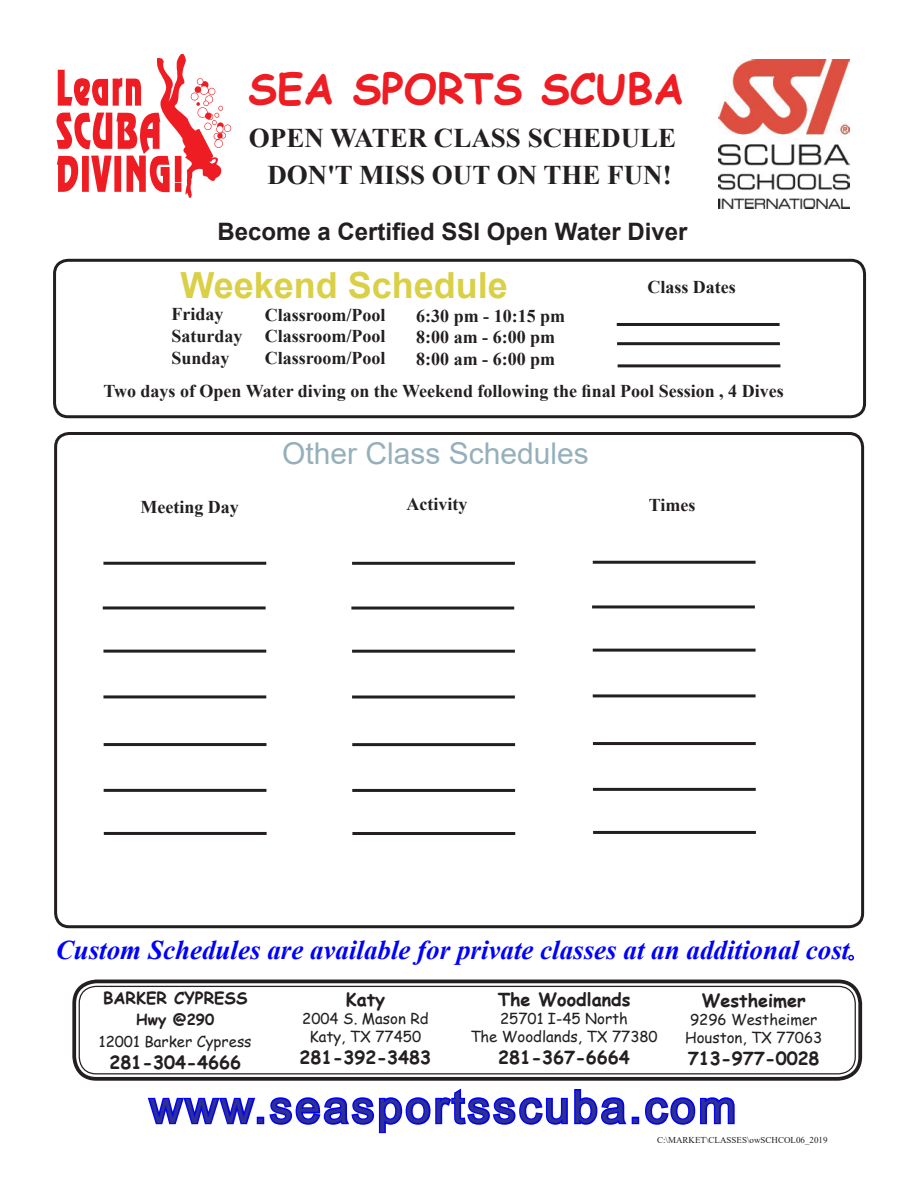
<style>
.page{position:relative;width:918px;height:1188px;background:#fff}
.page>*{position:absolute;margin:0;border:0;box-sizing:border-box;transform-origin:0 0}
.t1{font:45px "Arial";letter-spacing:.07em;color:#2e3092}
.t2{font:700 42px "Comic Sans MS";color:#ee1d23}
.t3{font:700 36px "Arial";color:#dad048}
.t4{font:30px "Arial";color:#95b0bb}
.t5{font:italic 700 27px "Times New Roman";color:#00f}
.t6{font:700 27px "Times New Roman";color:#231f20}
.t7{font:700 24px "Arial";color:#231f20}
.t8{font:700 18px "Times New Roman";color:#231f20}
.t9{font:700 18px "Comic Sans MS";color:#231f20}
.t10{font:700 16.5px "Comic Sans MS";color:#231f20}
.t11{font:15px "Comic Sans MS";color:#231f20}
.t12{font:700 15px "Comic Sans MS";color:#231f20}
.t13{font:9px "Times New Roman";color:#231f20}
</style>
<div class="page">
<img style="left:56px;top:54px;width:176px;height:144px">
<svg style="left:848px;top:954px;width:6px;height:7px"></svg>
<svg style="left:148px;top:1097px;width:109px;height:28px"></svg>
<div style="left:257px;top:1117px;width:7px;height:7px;border:3px solid #0000fd"></div>
<svg style="left:269px;top:1088px;width:358px;height:46px"></svg>
<div style="left:632px;top:1117px;width:7px;height:7px;border:3px solid #0000fd"></div>
<svg style="left:645px;top:1097px;width:90px;height:28px"></svg>
<div style="left:72px;top:980px;width:790px;height:101px;border:4px solid #231f20;border-radius:22px"></div>
<div style="left:79px;top:986px;width:777px;height:88px;border:1px solid #231f20;border-radius:17px"></div>
<img style="left:719px;top:60px;width:131px;height:149px">
<div style="left:53px;top:259px;width:813px;height:159px;border:3px solid #231f20;border-radius:14px"></div>
<hr style="left:103px;top:650px;width:163px;height:3px;background:#231f20">
<hr style="left:103px;top:606px;width:163px;height:3px;background:#231f20">
<hr style="left:103px;top:695px;width:163px;height:3px;background:#231f20">
<hr style="left:103px;top:562px;width:163px;height:3px;background:#231f20">
<hr style="left:104px;top:743px;width:162px;height:3px;background:#231f20">
<hr style="left:104px;top:789px;width:162px;height:3px;background:#231f20">
<hr style="left:104px;top:832px;width:163px;height:3px;background:#231f20">
<hr style="left:352px;top:650px;width:163px;height:3px;background:#231f20">
<hr style="left:351px;top:607px;width:163px;height:3px;background:#231f20">
<hr style="left:352px;top:695px;width:163px;height:3px;background:#231f20">
<hr style="left:352px;top:562px;width:163px;height:3px;background:#231f20">
<hr style="left:352px;top:743px;width:163px;height:3px;background:#231f20">
<hr style="left:352px;top:789px;width:163px;height:3px;background:#231f20">
<hr style="left:352px;top:832px;width:163px;height:3px;background:#231f20">
<hr style="left:593px;top:649px;width:163px;height:3px;background:#231f20">
<hr style="left:592px;top:605px;width:163px;height:3px;background:#231f20">
<hr style="left:593px;top:694px;width:163px;height:3px;background:#231f20">
<hr style="left:593px;top:561px;width:163px;height:3px;background:#231f20">
<hr style="left:593px;top:742px;width:163px;height:3px;background:#231f20">
<hr style="left:593px;top:788px;width:163px;height:3px;background:#231f20">
<hr style="left:593px;top:831px;width:163px;height:3px;background:#231f20">
<div style="left:54px;top:432px;width:810px;height:496px;border:3px solid #231f20;border-radius:14px"></div>
<hr style="left:617px;top:323px;width:163px;height:3px;background:#231f20">
<hr style="left:618px;top:364px;width:162px;height:3px;background:#231f20">
<hr style="left:617px;top:342px;width:163px;height:3px;background:#231f20">
<p class="t2" style="left:248px;top:57px;width:437px">SEA SPORTS SCUBA</p>
<p class="t6" style="left:249px;top:118px;width:429px">OPEN WATER CLASS SCHEDULE</p>
<p class="t6" style="left:267px;top:155px;width:406px">DON'T MISS OUT ON THE FUN!</p>
<p class="t7" style="left:218px;top:215px;width:471px">Become a Certified SSI Open Water Diver</p>
<p class="t3" style="left:180px;top:260px;width:329px">Weekend Schedule</p>
<p class="t8" style="left:647px;top:274px;width:90px">Class Dates</p>
<p class="t8" style="left:171px;top:301px;width:54px">Friday</p>
<p class="t8" style="left:171px;top:323px;width:73px">Saturday</p>
<p class="t8" style="left:171px;top:345px;width:60px">Sunday</p>
<p class="t8" style="left:103px;top:378px;width:682px">Two days of Open Water diving on the Weekend following the final Pool Session , 4 Dives</p>
<p class="t8" style="left:265px;top:302px;width:122px">Classroom/Pool</p>
<p class="t8" style="left:265px;top:323px;width:122px">Classroom/Pool</p>
<p class="t8" style="left:265px;top:345px;width:122px">Classroom/Pool</p>
<p class="t8" style="left:416px;top:303px;width:150px">6:30 pm - 10:15 pm</p>
<p class="t8" style="left:416px;top:324px;width:140px">8:00 am - 6:00 pm</p>
<p class="t8" style="left:416px;top:346px;width:140px">8:00 am - 6:00 pm</p>
<p class="t4" style="left:282px;top:432px;width:308px">Other Class Schedules</p>
<p class="t8" style="left:140px;top:494px;width:100px">Meeting Day</p>
<p class="t8" style="left:406px;top:491px;width:62px">Activity</p>
<p class="t8" style="left:649px;top:492px;width:48px">Times</p>
<p class="t5" style="left:56px;top:932px;width:795px">Custom Schedules are available for private classes at an additional cost</p>
<p class="t10" style="left:103px;top:986px;width:146px">BARKER CYPRESS</p>
<p class="t12" style="left:136px;top:1009px;width:79px">Hwy @290</p>
<p class="t11" style="left:99px;top:1030px;width:154px">12001 Barker Cypress</p>
<p class="t9" style="left:109px;top:1049px;width:133px">281-304-4666</p>
<p class="t9" style="left:346px;top:986px;width:41px">Katy</p>
<p class="t11" style="left:302px;top:1008px;width:128px">2004 S. Mason Rd</p>
<p class="t11" style="left:310px;top:1026px;width:113px">Katy, TX 77450</p>
<p class="t9" style="left:299px;top:1044px;width:133px">281-392-3483</p>
<p class="t9" style="left:498px;top:986px;width:134px">The Woodlands</p>
<p class="t11" style="left:500px;top:1008px;width:129px">25701 I-45 North</p>
<p class="t11" style="left:470px;top:1026px;width:189px">The Woodlands, TX 77380</p>
<p class="t9" style="left:498px;top:1044px;width:133px">281-367-6664</p>
<p class="t9" style="left:702px;top:988px;width:106px">Westheimer</p>
<p class="t11" style="left:690px;top:1009px;width:129px">9296 Westheimer</p>
<p class="t11" style="left:685px;top:1027px;width:139px">Houston, TX 77063</p>
<p class="t9" style="left:688px;top:1045px;width:133px">713-977-0028</p>
<p class="t1" style="left:150px;top:1076px;width:588px">www.seasportsscuba.com</p>
<p class="t13" style="left:657px;top:1133px;width:172px">C:\MARKET\CLASSES\owSCHCOL06_2019</p>
</div>
